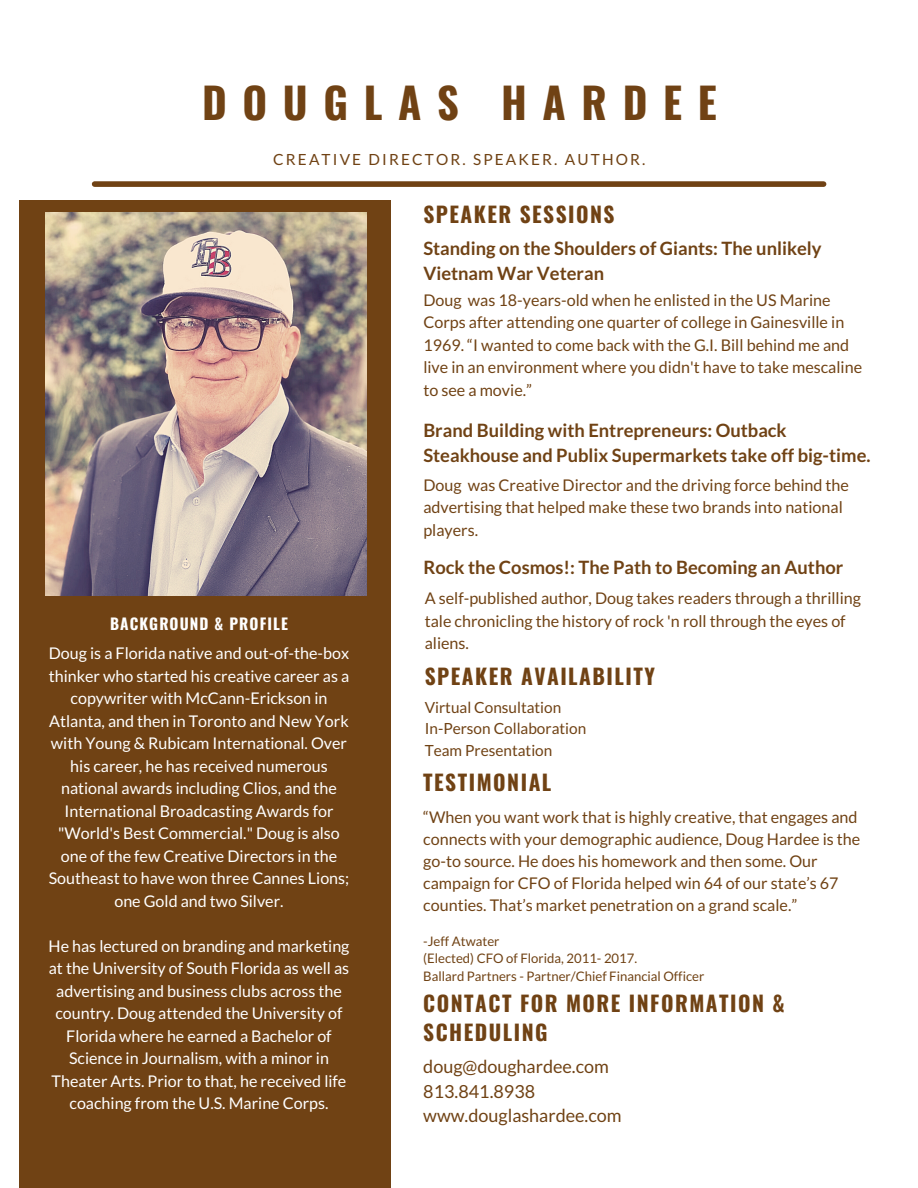
<style>
.page{position:relative;width:918px;height:1188px;background:#fff}
.page>*{position:absolute;margin:0;border:0;box-sizing:border-box;transform-origin:0 0}
.t1{font:700 42.3px "Oswald";letter-spacing:.37em;color:#704214}
.t2{font:700 21.3px/29.2px "Oswald";letter-spacing:.07em;color:#704214}
.t3{font:700 18.3px/24.8px "Lato";color:#704214}
.t4{font:18px "Lato";color:#704214}
.t5{font:16.05px/22.5px "Lato";color:#704214}
.t6{font:16.05px/22.5px "Lato";color:#fff;text-align:center}
.t7{font:15.3px "Lato";color:#704214}
.t8{font:15.3px "Lato";letter-spacing:.14em;color:#704214}
.t9{font:700 15.3px "Oswald";letter-spacing:.07em;color:#fff}
.t10{font:13.05px "Lato";color:#704214}
</style>
<div class="page">
<div style="left:19px;top:200px;width:372px;height:988px;background:#704214"></div>
<img style="left:45px;top:213px;width:321px;height:382px">
<div style="left:95px;top:181px;width:729px;height:6px;background:#704214"></div>
<p class="t1" style="left:202px;top:69px;width:516px">DOUGLAS HARDEE</p>
<p class="t8" style="left:273px;top:150px;width:374px">CREATIVE DIRECTOR. SPEAKER. AUTHOR.</p>
<p class="t2" style="left:423px;top:199px;width:193px">SPEAKER SESSIONS</p>
<p class="t3" style="left:423px;top:236px;width:400px">Standing on the Shoulders of Giants: The unlikely<br>Vietnam War Veteran</p>
<p class="t5" style="left:423px;top:288px;width:440px">Doug was 18-years-old when he enlisted in the US Marine Corps after attending one quarter of college in Gainesville in 1969. “I wanted to come back with the G.I. Bill behind me and live in an environment where you didn't have to take mescaline to see a movie.”</p>
<p class="t3" style="left:423px;top:418px;width:449px">Brand Building with Entrepreneurs: Outback<br>Steakhouse and Publix Supermarkets take off big-time.</p>
<p class="t9" style="left:110px;top:612px;width:179px">BACKGROUND &amp; PROFILE</p>
<p class="t6" style="left:49px;top:642px;width:302px">Doug is a Florida native and out-of-the-box thinker who started his creative career as a copywriter with McCann-Erickson in Atlanta, and then in Toronto and New York with Young &amp; Rubicam International. Over his career, he has received numerous national awards including Clios, and the International Broadcasting Awards for "World's Best Commercial." Doug is also one of the few Creative Directors in the Southeast to have won three Cannes Lions; one Gold and two Silver.</p>
<p class="t6" style="left:49px;top:934px;width:302px">He has lectured on branding and marketing at the University of South Florida as well as advertising and business clubs across the country. Doug attended the University of Florida where he earned a Bachelor of Science in Journalism, with a minor in Theater Arts. Prior to that, he received life coaching from the U.S. Marine Corps.</p>
<p class="t5" style="left:423px;top:473px;width:427px">Doug was Creative Director and the driving force behind the advertising that helped make these two brands into national players.</p>
<p class="t3" style="left:423px;top:555px;width:421px">Rock the Cosmos!: The Path to Becoming an Author</p>
<p class="t5" style="left:425px;top:587px;width:438px">A self-published author, Doug takes readers through a thrilling tale chronicling the history of rock 'n roll through the eyes of aliens.</p>
<p class="t2" style="left:425px;top:661px;width:232px">SPEAKER AVAILABILITY</p>
<p class="t7" style="left:425px;top:698px;width:138px">Virtual Consultation</p>
<p class="t7" style="left:425px;top:719px;width:163px">In-Person Collaboration</p>
<p class="t7" style="left:425px;top:741px;width:129px">Team Presentation</p>
<p class="t2" style="left:423px;top:767px;width:130px">TESTIMONIAL</p>
<p class="t5" style="left:423px;top:806px;width:439px;line-height:21.9px">“When you want work that is highly creative, that engages and connects with your demographic audience, Doug Hardee is the go-to source. He does his homework and then some. Our campaign for CFO of Florida helped win 64 of our state’s 67 counties. That’s market penetration on a grand scale.”</p>
<p class="t10" style="left:423px;top:933px;width:78px">-Jeff Atwater</p>
<p class="t10" style="left:423px;top:950px;width:216px">(Elected) CFO of Florida, 2011- 2017.</p>
<p class="t10" style="left:423px;top:968px;width:283px">Ballard Partners - Partner/Chief Financial Officer</p>
<p class="t2" style="left:423px;top:987px;width:363px">CONTACT FOR MORE INFORMATION &amp;<br>SCHEDULING</p>
<p class="t4" style="left:423px;top:1055px;width:187px">doug@doughardee.com</p>
<p class="t4" style="left:423px;top:1080px;width:114px">813.841.8938</p>
<p class="t4" style="left:423px;top:1105px;width:200px">www.douglashardee.com</p>
</div>
